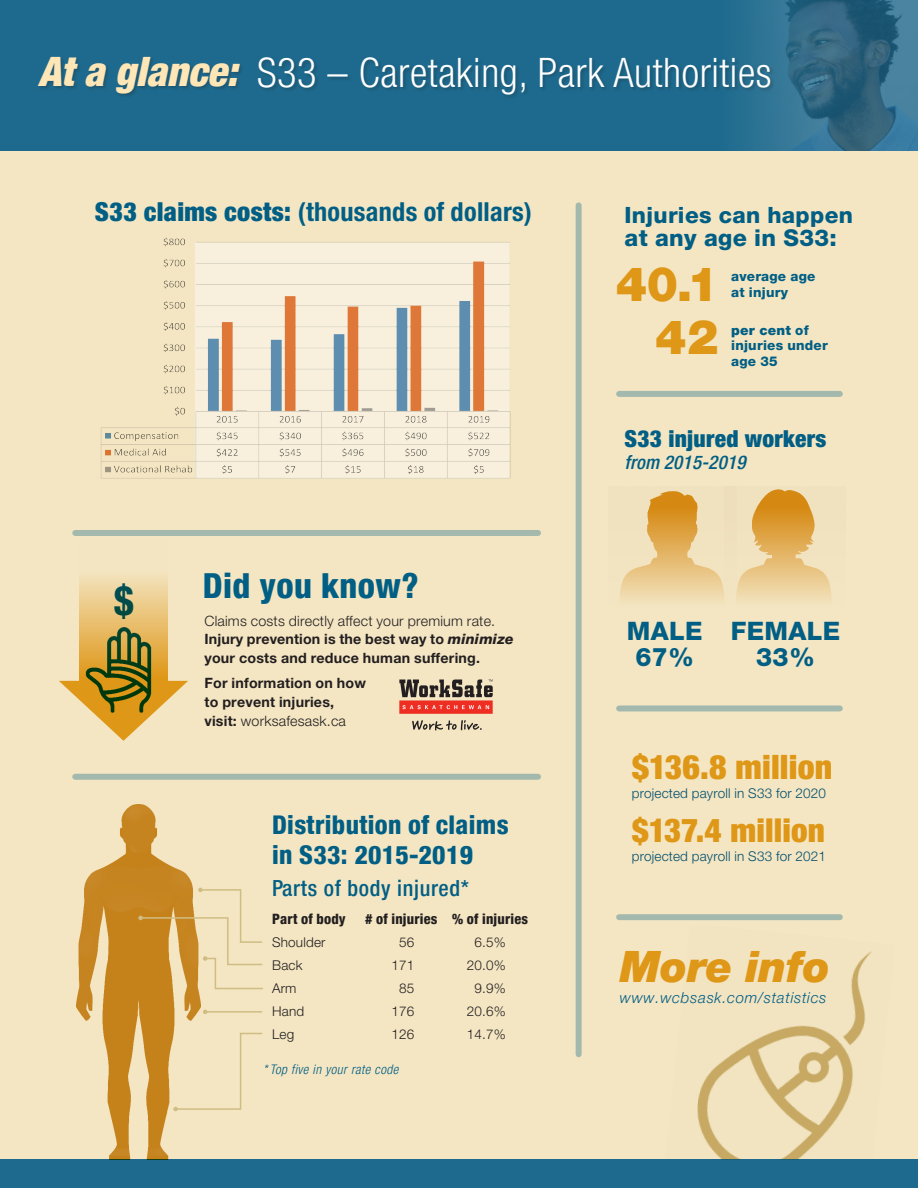
<style>
.page{position:relative;width:918px;height:1188px;background:#f4e6c3}
.page>*{position:absolute;margin:0;border:0;box-sizing:border-box;transform-origin:0 0}
.Paragraph_Style_2{font:900 46.95px "Helvetica Neue LT Pro";color:#df9717}
.Paragraph_Style_2-2{font:italic 900 43.2px "Helvetica Neue LT Pro";letter-spacing:-.01em;color:#df9717}
.t1{font:700 condensed 40.8px "Helvetica Neue LT Std";color:#015e84}
.t2{font:300 condensed 40.5px "Helvetica Neue LT Pro";letter-spacing:.015em;color:#fff}
.t3{font:italic 900 condensed 40.5px "Helvetica Neue LT Pro";color:#fee6b7}
.t4{font:800 condensed 34.5px "Helvetica Neue LT Pro";letter-spacing:.015em;color:#015e84}
.Paragraph_Style_2-3{font:900 condensed 33.75px "Helvetica Neue LT Std";letter-spacing:.005em;color:#df9717}
.Paragraph_Style_2-4{font:900 condensed 33px "Helvetica Neue LT Std";letter-spacing:.005em;color:#df9717}
.t5{font:700 condensed 26.25px "Helvetica Neue LT Std";letter-spacing:.01em;color:#015e84}
.t6{font:800 condensed 25.8px/29.1px "Helvetica Neue LT Pro";letter-spacing:.015em;color:#015e84}
.Paragraph_Style_2-5{font:800 25.5px "Helvetica Neue LT Std";letter-spacing:.015em;color:#015e84}
.Paragraph_Style_2-6{font:900 condensed 23.55px "Helvetica Neue LT Std";letter-spacing:.015em;color:#015e84}
.Paragraph_Style_2-7{font:800 23.25px "Helvetica Neue LT Std";letter-spacing:.015em;color:#015e84}
.Paragraph_Style_2-8{font:800 22.5px "Helvetica Neue LT Std";letter-spacing:.015em;color:#015e84}
.t7{font:500 condensed 22.2px "Helvetica Neue LT Pro";letter-spacing:.03em;color:#015e84}
.Paragraph_Style_2-9{font:italic 500 condensed 19.05px "Helvetica Neue LT Pro";letter-spacing:.01em;color:#015e84}
.Paragraph_Style_2-10{font:italic 300 15.15px "Helvetica Neue LT Pro";letter-spacing:.045em;color:#015e84}
.Paragraph_Style_2-11{font:700 14.25px/18.8px "Helvetica Neue LT Std";letter-spacing:.015em;color:#231f20}
.Paragraph_Style_2-12{font:800 condensed 14.25px "Helvetica Neue LT Pro";letter-spacing:.015em;color:#231f20}
.Paragraph_Style_2-13{font:300 13.5px "Helvetica Neue LT Std";letter-spacing:.015em;color:#231f20}
.Paragraph_Style_2-14{font:300 13.5px "Helvetica Neue LT Std";letter-spacing:.015em;color:#014e6d}
.Paragraph_Style_2-15{font:800 13.5px/15.8px "Helvetica Neue LT Std";letter-spacing:.015em;color:#015e84}
.t8{font:italic 300 condensed 13.2px "Helvetica Neue LT Pro";letter-spacing:.035em;color:#015e84}
.s1{font-weight:900}
.s2{font-weight:300}
.s3{font-family:"Helvetica Neue LT Pro";font-weight:800;font-style:italic}
.s4{font-family:"Helvetica Neue LT Pro";font-weight:900}
</style>
<div class="page">
<div style="left:0;top:0;width:918px;height:151px;background:#1d6a8e"></div>
<div style="left:0;top:1159px;width:918px;height:29px;background:#1d6a8e"></div>
<img style="left:745px;top:0;width:173px;height:151px">
<div style="left:37px;top:56px;width:208px;height:42px;background:#231f20;opacity:.28"></div>
<div style="left:576px;top:205px;width:6px;height:849px;background:#a3b9ae"></div>
<div style="left:75px;top:530px;width:463px;height:6px;background:#a3b9ae"></div>
<div style="left:75px;top:774px;width:463px;height:6px;background:#a3b9ae"></div>
<div style="left:619px;top:391px;width:221px;height:6px;background:#a3b9ae"></div>
<svg style="left:79px;top:576px;width:89px;height:105px;background:#edce90"></svg>
<svg style="left:59px;top:681px;width:129px;height:60px"></svg>
<img style="left:78px;top:619px;width:85px;height:107px">
<img style="left:77px;top:805px;width:123px;height:354px">
<img style="left:620px;top:491px;width:104px;height:110px">
<img style="left:736px;top:489px;width:96px;height:112px">
<div style="left:619px;top:705px;width:221px;height:6px;background:#a3b9ae"></div>
<div style="left:619px;top:914px;width:221px;height:6px;background:#a3b9ae"></div>
<svg style="left:173px;top:1032px;width:90px;height:79px"></svg>
<hr style="left:205px;top:1011px;width:57px;height:2px;background:#d0bd83">
<svg style="left:203px;top:1010px;width:4px;height:4px"></svg>
<img style="left:697px;top:951px;width:175px;height:208px">
<svg style="left:399px;top:679px;width:94px;height:35px"></svg>
<svg style="left:412px;top:720px;width:70px;height:11px"></svg>
<div style="left:258px;top:57px;width:517px;height:42px;background:#231f20;opacity:.28"></div>
<img style="left:101px;top:237px;width:410px;height:242px">
<svg style="left:138px;top:888px;width:125px;height:102px"></svg>
<p class="t3" style="left:38px;top:48px;width:200px">At a glance:</p>
<p class="t2" style="left:257px;top:49px;width:516px">S33 – Caretaking, Park Authorities</p>
<p class="t5" style="left:95px;top:196px;width:439px"><span class="s1">S33 claims costs:</span> (thousands of dollars)</p>
<h3 class="t1" style="left:114px;top:575px;width:21px">$</h3>
<p class="t4" style="left:203px;top:565px;width:217px">Did you know?</p>
<p class="Paragraph_Style_2-11" style="left:204px;top:611px;width:311px"><span class="s2">Claims costs directly affect your premium rate.<br></span>Injury prevention is the best way to <span class="s3">minimize </span>your costs and reduce human suffering.</p>
<p class="Paragraph_Style_2-11" style="left:204px;top:674px;width:163px">For information on how to prevent injuries, visit: <span class="s2">worksafesask.ca</span></p>
<p class="t6" style="left:272px;top:810px;width:238px">Distribution of claims in S33: 2015-2019</p>
<p class="t7" style="left:272px;top:875px;width:198px">Parts of body injured*</p>
<p class="Paragraph_Style_2-12" style="left:272px;top:910px;width:75px">Part of body</p>
<p class="Paragraph_Style_2-12" style="left:365px;top:910px;width:164px"># of injuries % of injuries</p>
<p class="Paragraph_Style_2-13" style="left:272px;top:934px;width:55px">Shoulder</p>
<p class="Paragraph_Style_2-13" style="left:399px;top:934px;width:17px">56</p>
<p class="Paragraph_Style_2-13" style="left:474px;top:934px;width:33px">6.5%</p>
<p class="Paragraph_Style_2-13" style="left:272px;top:957px;width:32px">Back</p>
<p class="Paragraph_Style_2-13" style="left:392px;top:957px;width:24px">171</p>
<p class="Paragraph_Style_2-13" style="left:467px;top:957px;width:41px">20.0%</p>
<p class="Paragraph_Style_2-13" style="left:272px;top:980px;width:26px">Arm</p>
<p class="Paragraph_Style_2-13" style="left:399px;top:980px;width:17px">85</p>
<p class="Paragraph_Style_2-13" style="left:474px;top:980px;width:33px">9.9%</p>
<p class="Paragraph_Style_2-13" style="left:272px;top:1003px;width:34px">Hand</p>
<p class="Paragraph_Style_2-13" style="left:392px;top:1003px;width:24px">176</p>
<p class="Paragraph_Style_2-13" style="left:467px;top:1003px;width:41px">20.6%</p>
<p class="Paragraph_Style_2-13" style="left:272px;top:1026px;width:24px">Leg</p>
<p class="Paragraph_Style_2-13" style="left:392px;top:1026px;width:24px">126</p>
<p class="Paragraph_Style_2-13" style="left:467px;top:1026px;width:41px">14.7%</p>
<p class="t8" style="left:263px;top:1062px;width:137px">* Top five in your rate code</p>
<p class="Paragraph_Style_2-8" style="left:625px;top:202px;width:230px">Injuries can happen</p>
<p class="Paragraph_Style_2-7" style="left:625px;top:224px;width:214px">at any age in S33:</p>
<p class="Paragraph_Style_2" style="left:616px;top:256px;width:104px">40.1</p>
<p class="Paragraph_Style_2" style="left:655px;top:309px;width:65px">42</p>
<p class="Paragraph_Style_2-15" style="left:731px;top:269px;width:86px">average age at injury</p>
<p class="Paragraph_Style_2-15" style="left:731px;top:322px;width:98px"><span class="s4">per cent</span> of injuries under age 35</p>
<p class="Paragraph_Style_2-6" style="left:625px;top:424px;width:203px">S33 injured workers</p>
<p class="Paragraph_Style_2-9" style="left:625px;top:451px;width:123px">from 2015-2019</p>
<p class="Paragraph_Style_2-5" style="left:627px;top:616px;width:77px">MALE</p>
<p class="Paragraph_Style_2-5" style="left:635px;top:642px;width:60px">67%</p>
<p class="Paragraph_Style_2-5" style="left:731px;top:616px;width:111px">FEMALE</p>
<p class="Paragraph_Style_2-5" style="left:756px;top:642px;width:60px">33%</p>
<p class="Paragraph_Style_2-3" style="left:632px;top:746px;width:202px">$136.8 million</p>
<p class="Paragraph_Style_2-14" style="left:632px;top:785px;width:196px">projected payroll in S33 for 2020</p>
<p class="Paragraph_Style_2-4" style="left:632px;top:810px;width:195px">$137.4 million</p>
<p class="Paragraph_Style_2-14" style="left:632px;top:848px;width:196px">projected payroll in S33 for 2021</p>
<p class="Paragraph_Style_2-2" style="left:620px;top:941px;width:212px">More info</p>
<p class="Paragraph_Style_2-10" style="left:620px;top:989px;width:208px">www.wcbsask.com/statistics</p>
</div>
